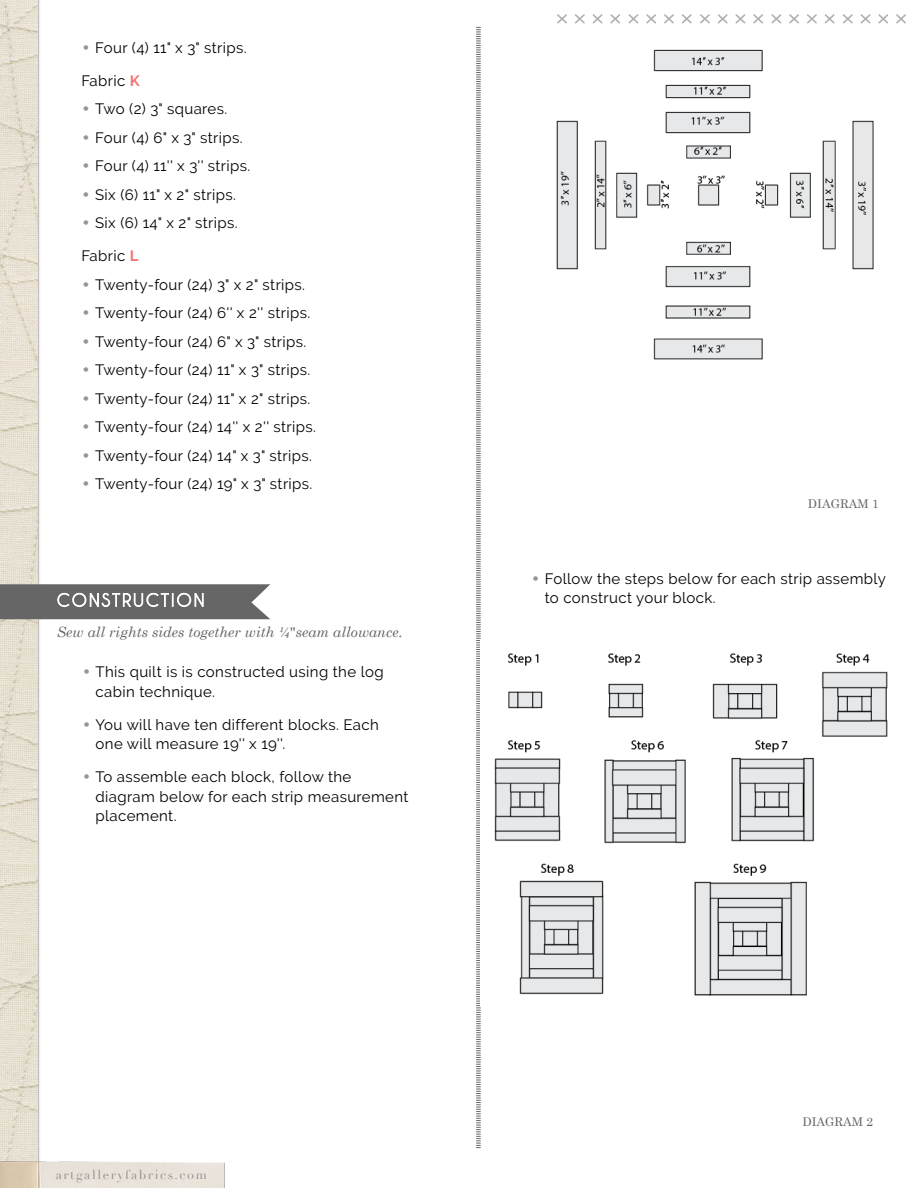
<style>
.page{position:relative;width:918px;height:1188px;background:#fff}
.page>*{position:absolute;margin:0;border:0;box-sizing:border-box;transform-origin:0 0}
.t1{font:15px/19.5px "Raleway";letter-spacing:.025em;color:#000}
.t2{font:italic 14.25px "Century Schoolbook";color:#636466}
.t3{font:12.75px "Didot";letter-spacing:.125em;color:#939494}
.t4{font:12px "Century Schoolbook";color:#636466}
.s1{font-family:"Century Gothic";color:#939598}
.s2{font-weight:700;color:#f37375}
.s3{font-style:normal}
</style>
<div class="page">
<img style="left:0;top:0;width:62px;height:1154px">
<svg style="left:476px;top:27px;width:5px;height:1121px"></svg>
<img style="left:0;top:1154px;width:225px;height:34px">
<svg style="left:557px;top:14px;width:349px;height:10px"></svg>
<svg style="left:0;top:584px;width:270px;height:35px;background:#757675"></svg>
<img style="left:480px;top:641px;width:408px;height:365px">
<img style="left:556px;top:49px;width:318px;height:311px">
<p class="t1" style="left:82px;top:38px;width:166px"><span class="s1">•</span> Four (4) 11" x 3" strips.</p>
<p class="t1" style="left:82px;top:71px;width:60px">Fabric <span class="s2">K</span></p>
<p class="t1" style="left:82px;top:99px;width:147px"><span class="s1">•</span> Two (2) 3" squares.</p>
<p class="t1" style="left:82px;top:128px;width:163px"><span class="s1">•</span> Four (4) 6" x 3" strips.</p>
<p class="t1" style="left:82px;top:156px;width:170px"><span class="s1">•</span> Four (4) 11'' x 3'' strips.</p>
<p class="t1" style="left:82px;top:185px;width:156px"><span class="s1">•</span> Six (6) 11" x 2" strips.</p>
<p class="t1" style="left:82px;top:213px;width:158px"><span class="s1">•</span> Six (6) 14" x 2" strips.</p>
<p class="t1" style="left:82px;top:246px;width:58px">Fabric <span class="s2">L</span></p>
<p class="t1" style="left:82px;top:275px;width:225px"><span class="s1">•</span> Twenty-four (24) 3" x 2" strips.</p>
<p class="t1" style="left:82px;top:303px;width:230px"><span class="s1">•</span> Twenty-four (24) 6'' x 2'' strips.</p>
<p class="t1" style="left:82px;top:332px;width:226px"><span class="s1">•</span> Twenty-four (24) 6" x 3" strips.</p>
<p class="t1" style="left:82px;top:360px;width:230px"><span class="s1">•</span> Twenty-four (24) 11" x 3" strips.</p>
<p class="t1" style="left:82px;top:389px;width:230px"><span class="s1">•</span> Twenty-four (24) 11" x 2" strips.</p>
<p class="t1" style="left:82px;top:417px;width:236px"><span class="s1">•</span> Twenty-four (24) 14'' x 2'' strips.</p>
<p class="t1" style="left:82px;top:446px;width:232px"><span class="s1">•</span> Twenty-four (24) 14" x 3" strips.</p>
<p class="t1" style="left:82px;top:474px;width:232px"><span class="s1">•</span> Twenty-four (24) 19" x 3" strips.</p>
<p class="t2" style="left:57px;top:621px;width:347px">Sew all rights sides together with ¼<span class="s3">"</span>seam allowance.</p>
<p class="t1" style="left:96px;top:662px;width:290px;text-indent:-14px"><span class="s1">•</span> This quilt is is constructed using the log cabin technique.</p>
<p class="t1" style="left:96px;top:715px;width:285px;text-indent:-14px"><span class="s1">•</span> You will have ten different blocks. Each one will measure 19'' x 19''.</p>
<p class="t1" style="left:96px;top:767px;width:314px;text-indent:-14px"><span class="s1">•</span> To assemble each block, follow the diagram below for each strip measurement placement.</p>
<p class="t3" style="left:56px;top:1167px;width:153px">artgalleryfabrics.com</p>
<p class="t4" style="left:808px;top:493px;width:72px">DIAGRAM 1</p>
<p class="t1" style="left:545px;top:569px;width:343px;text-indent:-14px"><span class="s1">•</span> Follow the steps below for each strip assembly to construct your block.</p>
<p class="t4" style="left:802px;top:1111px;width:72px">DIAGRAM 2</p>
</div>
